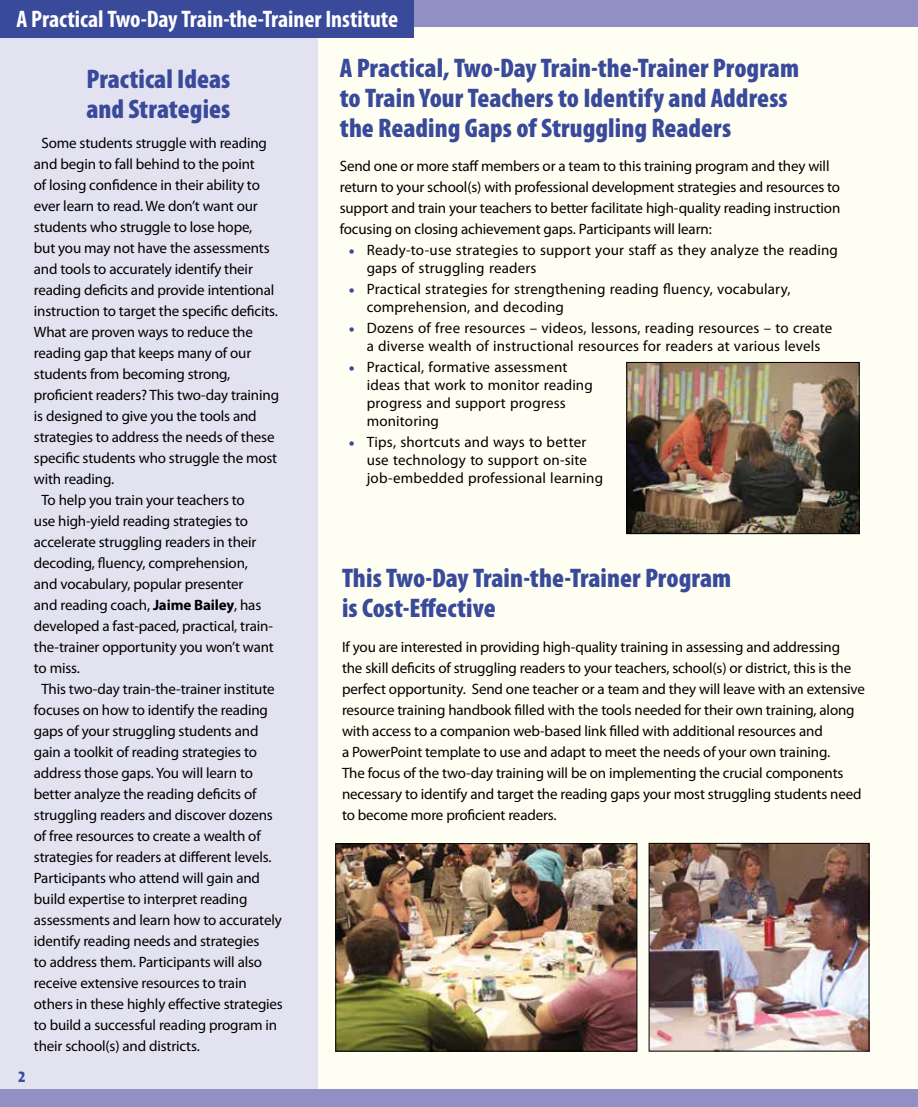
<style>
.page{position:relative;width:918px;height:1107px;background:#fff}
.page>*{position:absolute;margin:0;border:0;box-sizing:border-box;transform-origin:0 0}
.t1{font:900 condensed 27px/30px "Myriad Pro";color:#394a9b}
.t2{font:700 condensed 24px "Myriad Pro";color:#fff}
.t3{font:15px/21px "Myriad Pro";letter-spacing:-.01em;color:#000}
.t4{font:15px/18px "Myriad Pro";letter-spacing:.01em;color:#000}
.t5{font:700 condensed 15px "Laudatio BQ";color:#394a9b}
.s1{font-size:21px;color:#394a9b}
.s2{font-weight:700}
</style>
<div class="page">
<div style="left:318px;top:27px;width:600px;height:1062px;background:#fffef2"></div>
<div style="left:0;top:0;width:918px;height:27px;background:#9090c4"></div>
<div style="left:0;top:28px;width:318px;height:1079px;background:#e3e2f1"></div>
<div style="left:0;top:1089px;width:918px;height:18px;background:#9090c4"></div>
<div style="left:0;top:0;width:414px;height:38px;background:#394a9b"></div>
<img style="left:337px;top:845px;width:298px;height:205px">
<div style="left:335px;top:843px;width:302px;height:209px;border:1px solid #000"></div>
<img style="left:651px;top:845px;width:216px;height:205px">
<div style="left:649px;top:843px;width:220px;height:209px;border:1px solid #000"></div>
<img style="left:628px;top:364px;width:230px;height:168px">
<div style="left:626px;top:362px;width:234px;height:172px;border:1px solid #000"></div>
<h2 class="t2" style="left:16px;top:4px;width:383px">A Practical Two‑Day Train‑the‑Trainer Institute</h2>
<h1 class="t1" style="left:340px;top:52px;width:461px">A Practical, Two-Day Train-the-Trainer Program to Train Your Teachers to Identify and Address the Reading Gaps of Struggling Readers</h1>
<p class="t3" style="left:340px;top:156px;width:502px">Send one or more staff members or a team to this training program and they will return to your school(s) with professional development strategies and resources to support and train your teachers to better facilitate high-quality reading instruction focusing on closing achievement gaps. Participants will learn:</p>
<p class="t4" style="left:367px;top:241px;width:473px;text-indent:-18px"><span class="s1">•</span> Ready-to-use strategies to support your staff as they analyze the reading gaps of struggling readers</p>
<p class="t4" style="left:367px;top:280px;width:425px;text-indent:-18px"><span class="s1">•</span> Practical strategies for strengthening reading fluency, vocabulary, comprehension, and decoding</p>
<p class="t4" style="left:349px;top:319px;width:485px;text-align:center"><span class="s1">•</span> Dozens of free resources – videos, lessons, reading resources – to create a diverse wealth of instructional resources for readers at various levels</p>
<p class="t4" style="left:367px;top:358px;width:228px;text-indent:-18px"><span class="s1">•</span> Practical, formative assessment ideas that work to monitor reading progress and support progress monitoring</p>
<p class="t4" style="left:367px;top:433px;width:238px;text-indent:-18px"><span class="s1">•</span> Tips, shortcuts and ways to better use technology to support on-site job-embedded professional learning</p>
<h1 class="t1" style="left:86px;top:63px;width:145px">Practical Ideas and Strategies</h1>
<p class="t3" style="left:41px;top:132px;width:227px">Some students struggle with reading</p>
<p class="t3" style="left:34px;top:153px;width:222px">and begin to fall behind to the point</p>
<p class="t3" style="left:34px;top:174px;width:228px">of losing confidence in their ability to</p>
<p class="t3" style="left:34px;top:195px;width:225px">ever learn to read. We don’t want our</p>
<p class="t3" style="left:34px;top:216px;width:220px">students who struggle to lose hope,</p>
<p class="t3" style="left:34px;top:237px;width:237px">but you may not have the assessments</p>
<p class="t3" style="left:34px;top:258px;width:221px">and tools to accurately identify their</p>
<p class="t3" style="left:34px;top:279px;width:242px">reading deficits and provide intentional</p>
<p class="t3" style="left:34px;top:300px;width:246px">instruction to target the specific deficits.</p>
<p class="t3" style="left:34px;top:321px;width:221px">What are proven ways to reduce the</p>
<p class="t3" style="left:34px;top:342px;width:219px">reading gap that keeps many of our</p>
<p class="t3" style="left:34px;top:363px;width:198px">students from becoming strong,</p>
<p class="t3" style="left:34px;top:384px;width:247px">proficient readers? This two-day training</p>
<p class="t3" style="left:34px;top:405px;width:224px">is designed to give you the tools and</p>
<p class="t3" style="left:34px;top:426px;width:242px">strategies to address the needs of these</p>
<p class="t3" style="left:34px;top:447px;width:245px">specific students who struggle the most</p>
<p class="t3" style="left:34px;top:468px;width:82px">with reading.</p>
<p class="t3" style="left:41px;top:489px;width:205px">To help you train your teachers to</p>
<p class="t3" style="left:34px;top:510px;width:216px">use high-yield reading strategies to</p>
<p class="t3" style="left:34px;top:531px;width:224px">accelerate struggling readers in their</p>
<p class="t3" style="left:34px;top:552px;width:216px">decoding, fluency, comprehension,</p>
<p class="t3" style="left:34px;top:573px;width:211px">and vocabulary, popular presenter</p>
<p class="t3" style="left:34px;top:594px;width:229px">and reading coach, <span class="s2">Jaime Bailey</span>, has</p>
<p class="t3" style="left:34px;top:615px;width:241px">developed a fast-paced, practical, train-</p>
<p class="t3" style="left:34px;top:636px;width:242px">the-trainer opportunity you won’t want</p>
<p class="t3" style="left:34px;top:657px;width:48px">to miss.</p>
<p class="t3" style="left:41px;top:678px;width:235px">This two-day train-the-trainer institute</p>
<p class="t3" style="left:34px;top:699px;width:236px">focuses on how to identify the reading</p>
<p class="t3" style="left:34px;top:720px;width:226px">gaps of your struggling students and</p>
<p class="t3" style="left:34px;top:741px;width:225px">gain a toolkit of reading strategies to</p>
<p class="t3" style="left:34px;top:762px;width:221px">address those gaps. You will learn to</p>
<p class="t3" style="left:34px;top:783px;width:224px">better analyze the reading deficits of</p>
<p class="t3" style="left:34px;top:804px;width:240px">struggling readers and discover dozens</p>
<p class="t3" style="left:34px;top:825px;width:228px">of free resources to create a wealth of</p>
<p class="t3" style="left:34px;top:846px;width:239px">strategies for readers at different levels.</p>
<p class="t3" style="left:34px;top:867px;width:228px">Participants who attend will gain and</p>
<p class="t3" style="left:34px;top:888px;width:215px">build expertise to interpret reading</p>
<p class="t3" style="left:34px;top:909px;width:249px">assessments and learn how to accurately</p>
<p class="t3" style="left:34px;top:930px;width:227px">identify reading needs and strategies</p>
<p class="t3" style="left:34px;top:951px;width:230px">to address them. Participants will also</p>
<p class="t3" style="left:34px;top:972px;width:214px">receive extensive resources to train</p>
<p class="t3" style="left:34px;top:993px;width:250px">others in these highly effective strategies</p>
<p class="t3" style="left:34px;top:1014px;width:245px">to build a successful reading program in</p>
<p class="t3" style="left:34px;top:1035px;width:167px">their school(s) and districts.</p>
<h1 class="t1" style="left:342px;top:562px;width:391px">This Two‑Day Train-the-Trainer Program is Cost‑Effective</h1>
<p class="t3" style="left:342px;top:636px;width:524px">If you are interested in providing high-quality training in assessing and addressing<br>the skill deficits of struggling readers to your teachers, school(s) or district, this is the perfect opportunity. Send one teacher or a team and they will leave with an extensive resource training handbook filled with the tools needed for their own training, along with access to a companion web-based link filled with additional resources and<br>a PowerPoint template to use and adapt to meet the needs of your own training.<br>The focus of the two-day training will be on implementing the crucial components necessary to identify and target the reading gaps your most struggling students need to become more proficient readers.</p>
<p class="t5" style="left:18px;top:1068px;width:9px">2</p>
</div>
